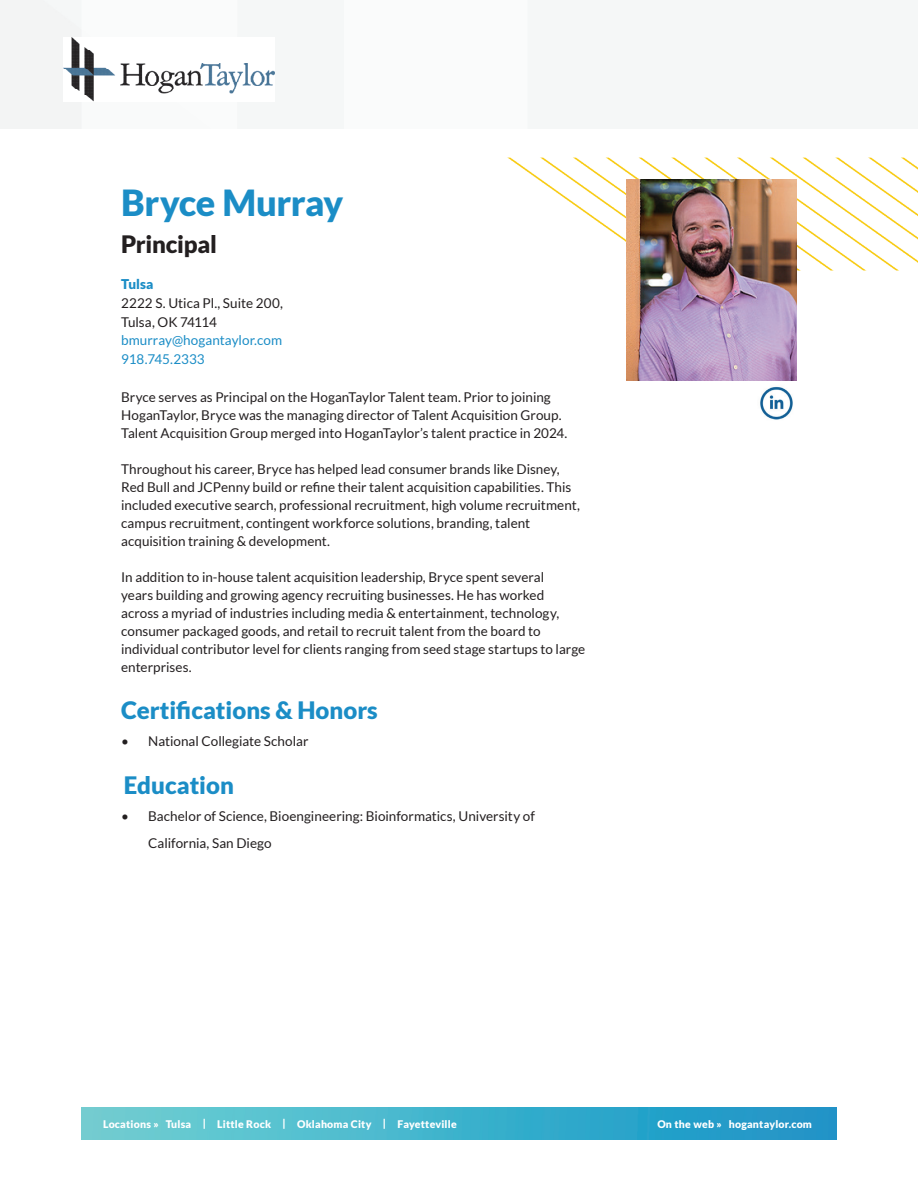
<style>
.page{position:relative;width:918px;height:1188px;background:#fff}
.page>*{position:absolute;margin:0;border:0;box-sizing:border-box;transform-origin:0 0}
.t1{font:900 36px "Lato";letter-spacing:-.015em;color:#1b8dc6}
.t2{font:900 24px "Lato";color:#1b8dc6}
.t3{font:900 24px "Lato";letter-spacing:-.01em;color:#231f20}
.t4{font:13.5px/18px "Lato";color:#231f20}
.t5{font:13.5px/18.8px "Lato";letter-spacing:.005em;color:#1b8dc6}
.t6{font:900 13.5px "Lato";letter-spacing:.005em;color:#1b8dc6}
.t7{font:900 10.5px "Lato";letter-spacing:.02em;color:#fff}
</style>
<div class="page">
<div style="left:0;top:0;width:275px;height:129px;background:#f5f7f7"></div>
<img style="left:81px;top:1107px;width:756px;height:33px">
<img style="left:507px;top:157px;width:411px;height:121px">
<img style="left:627px;top:179px;width:170px;height:201px">
<img style="left:760px;top:386px;width:33px;height:34px">
<img style="left:63px;top:38px;width:211px;height:64px">
<h1 class="t1" style="left:121px;top:181px;width:224px">Bryce Murray</h1>
<h2 class="t3" style="left:121px;top:230px;width:97px">Principal</h2>
<p class="t6" style="left:121px;top:276px;width:34px">Tulsa</p>
<p class="t4" style="left:121px;top:294px;width:163px;line-height:18.8px">2222 S. Utica Pl., Suite 200,<br>Tulsa, OK 74114</p>
<p class="t5" style="left:121px;top:331px;width:163px">bmurray@hogantaylor.com<br>918.745.2333</p>
<p class="t4" style="left:121px;top:388px;width:448px">Bryce serves as Principal on the HoganTaylor Talent team. Prior to joining<br>HoganTaylor, Bryce was the managing director of Talent Acquisition Group.<br>Talent Acquisition Group merged into HoganTaylor’s talent practice in 2024.</p>
<p class="t4" style="left:121px;top:460px;width:460px">Throughout his career, Bryce has helped lead consumer brands like Disney, Red Bull and JCPenny build or refine their talent acquisition capabilities. This included executive search, professional recruitment, high volume recruitment, campus recruitment, contingent workforce solutions, branding, talent acquisition training &amp; development.</p>
<p class="t4" style="left:121px;top:568px;width:466px">In addition to in-house talent acquisition leadership, Bryce spent several<br>years building and growing agency recruiting businesses. He has worked across a myriad of industries including media &amp; entertainment, technology, consumer packaged goods, and retail to recruit talent from the board to individual contributor level for clients ranging from seed stage startups to large enterprises.</p>
<h2 class="t2" style="left:121px;top:696px;width:258px">Certifications &amp; Honors</h2>
<p class="t4" style="left:121px;top:732px;width:189px">• National Collegiate Scholar</p>
<h2 class="t2" style="left:124px;top:771px;width:112px">Education</h2>
<p class="t4" style="left:148px;top:802px;width:388px;line-height:27px;text-indent:-27px">• Bachelor of Science, Bioengineering: Bioinformatics, University of<br>California, San Diego</p>
<p class="t7" style="left:103px;top:1118px;width:355px">Locations » Tulsa | Little Rock | Oklahoma City | Fayetteville</p>
<p class="t7" style="left:657px;top:1118px;width:156px">On the web » hogantaylor.com</p>
</div>
